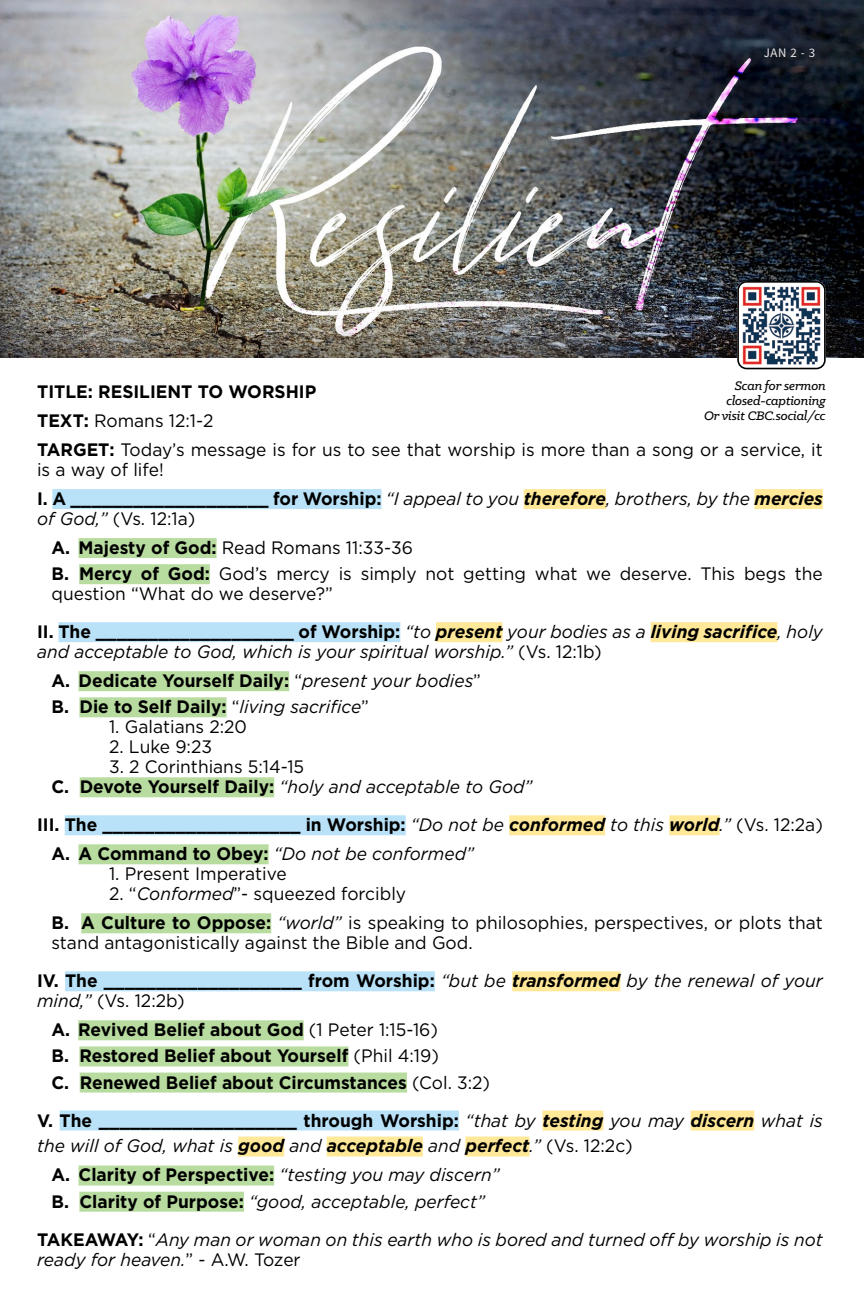
<style>
.page{position:relative;width:864px;height:1296px;background:#fff}
.page>*{position:absolute;margin:0;border:0;box-sizing:border-box;transform-origin:0 0}
.t1{font:18px/29px "Gotham";color:#000}
.t2{font:italic 18px/20px "Gotham";color:#000}
.t3{font:700 18px/29px "Gotham";color:#000}
.t4{font:italic 500 14px/15px "Klinic Slab";letter-spacing:-.01em;color:#000101;text-align:right}
.t5{font:13px "Source Sans Pro";color:#e5e6e7}
.s1{font-weight:700}
.s2{font-weight:400}
.s3{font-weight:400;font-style:italic}
.s4{font-style:italic}
.s5{font-weight:700;font-style:normal}
.s6{font-style:normal}
.s7{font-weight:700;font-style:italic}
</style>
<div class="page">
<img style="left:0;top:0;width:864px;height:357px">
<img style="left:737px;top:281px;width:89px;height:88px">
<div style="left:737px;top:281px;width:89px;height:88px;border:2px solid #000101;border-radius:9px"></div>
<div style="left:52px;top:489px;width:330px;height:20px;background:#b9e2f8"></div>
<div style="left:524px;top:489px;width:82px;height:20px;background:#ffe898"></div>
<div style="left:754px;top:489px;width:69px;height:20px;background:#ffe898"></div>
<div style="left:79px;top:538px;width:138px;height:20px;background:#b8db9f"></div>
<div style="left:79px;top:564px;width:131px;height:20px;background:#b8db9f"></div>
<div style="left:58px;top:622px;width:342px;height:20px;background:#b9e2f8"></div>
<div style="left:436px;top:622px;width:67px;height:20px;background:#ffe898"></div>
<div style="left:651px;top:622px;width:126px;height:20px;background:#ffe898"></div>
<div style="left:79px;top:671px;width:210px;height:20px;background:#b8db9f"></div>
<div style="left:79px;top:697px;width:148px;height:20px;background:#b8db9f"></div>
<div style="left:80px;top:777px;width:194px;height:20px;background:#b8db9f"></div>
<div style="left:65px;top:815px;width:341px;height:20px;background:#b9e2f8"></div>
<div style="left:509px;top:815px;width:96px;height:20px;background:#ffe898"></div>
<div style="left:669px;top:815px;width:50px;height:20px;background:#ffe898"></div>
<div style="left:79px;top:844px;width:190px;height:20px;background:#b8db9f"></div>
<div style="left:81px;top:913px;width:190px;height:20px;background:#b8db9f"></div>
<div style="left:65px;top:971px;width:370px;height:20px;background:#b9e2f8"></div>
<div style="left:512px;top:971px;width:108px;height:20px;background:#ffe898"></div>
<div style="left:78px;top:1020px;width:226px;height:20px;background:#b8db9f"></div>
<div style="left:79px;top:1046px;width:269px;height:20px;background:#b8db9f"></div>
<div style="left:80px;top:1073px;width:327px;height:20px;background:#b8db9f"></div>
<div style="left:60px;top:1111px;width:399px;height:20px;background:#b9e2f8"></div>
<div style="left:542px;top:1111px;width:61px;height:20px;background:#ffe898"></div>
<div style="left:691px;top:1111px;width:63px;height:20px;background:#ffe898"></div>
<div style="left:238px;top:1137px;width:46px;height:20px;background:#ffe898"></div>
<div style="left:327px;top:1137px;width:96px;height:20px;background:#ffe898"></div>
<div style="left:465px;top:1137px;width:64px;height:20px;background:#ffe898"></div>
<div style="left:79px;top:1166px;width:195px;height:20px;background:#b8db9f"></div>
<div style="left:79px;top:1192px;width:165px;height:20px;background:#b8db9f"></div>
<p class="t5" style="left:764px;top:45px;width:53px">JAN 2 - 3</p>
<p class="t4" style="left:704px;top:378px;width:123px">Scan for sermon closed-captioning<br>Or visit CBC.social/cc</p>
<p class="t1" style="left:37px;top:377px;width:787px"><span class="s1">TITLE: RESILIENT TO WORSHIP<br>TEXT:</span> Romans 12:1-2<br><span class="s1">TARGET:</span> Today’s message is for us to see that worship is more than a song or a service, it</p>
<p class="t3" style="left:37px;top:455px;width:787px"><span class="s2">is a way of life!<br></span>I. A ___________________ for Worship: <span class="s3">“I appeal to you</span> <span class="s4">therefore</span><span class="s3">, brothers, by the</span> <span class="s4">mercies</span></p>
<p class="t1" style="left:51px;top:504px;width:363px;text-indent:-14px"><span class="s4">of God,”</span> (Vs. 12:1a)<br><span class="s1">A. Majesty of God:</span> Read Romans 11:33-36</p>
<p class="t1" style="left:51px;top:563px;width:773px;line-height:20px"><span class="s1">B. Mercy of God:</span> God’s mercy is simply not getting what we deserve. This begs the question “What do we deserve?”</p>
<p class="t2" style="left:37px;top:621px;width:787px"><span class="s5">II. The ___________________ of Worship:</span> “to <span class="s1">present</span> your bodies as a <span class="s1">living sacrifice</span>, holy and acceptable to God, which is your spiritual worship.” <span class="s6">(Vs. 12:1b)</span></p>
<p class="t3" style="left:51px;top:668px;width:431px;line-height:26.2px">A. Dedicate Yourself Daily: <span class="s2">“</span><span class="s3">present your bodies</span><span class="s2">”<br></span>B. Die to Self Daily: <span class="s2">“</span><span class="s3">living sacrifice</span><span class="s2">”</span></p>
<p class="t1" style="left:109px;top:712px;width:139px">1. Galatians 2:20</p>
<p class="t1" style="left:109px;top:732px;width:104px">2. Luke 9:23</p>
<p class="t2" style="left:51px;top:757px;width:483px;text-indent:58px"><span class="s6">3. 2 Corinthians 5:14-15<br></span><span class="s5">C. Devote Yourself Daily:</span> “holy and acceptable to God”</p>
<p class="t3" style="left:51px;top:810px;width:773px;text-indent:-14px">III. The ___________________ in Worship: <span class="s3">“Do not be</span> <span class="s4">conformed</span> <span class="s3">to this</span> <span class="s4">world</span><span class="s3">.”</span> <span class="s2">(Vs. 12:2a)<br></span>A. A Command to Obey: <span class="s3">“Do not be conformed”</span></p>
<p class="t1" style="left:109px;top:859px;width:179px">1. Present Imperative</p>
<p class="t1" style="left:51px;top:879px;width:773px;text-indent:58px">2. “<span class="s4">Conformed</span>”- squeezed forcibly<br><span class="s1">B. A Culture to Oppose:</span> <span class="s4">“world”</span> is speaking to philosophies, perspectives, or plots that</p>
<p class="t1" style="left:37px;top:924px;width:787px;line-height:38px;text-indent:14px">stand antagonistically against the Bible and God.<br><span class="s1">IV. The ___________________ from Worship:</span> <span class="s4">“but be</span> <span class="s7">transformed</span> <span class="s4">by the renewal of your</span></p>
<p class="t1" style="left:51px;top:986px;width:388px;text-indent:-14px"><span class="s4">mind,”</span> (Vs. 12:2b)<br><span class="s1">A. Revived Belief about God</span> (1 Peter 1:15-16)</p>
<p class="t3" style="left:51px;top:1043px;width:440px;line-height:26.2px">B. Restored Belief about Yourself <span class="s2">(Phil 4:19)<br></span>C. Renewed Belief about Circumstances <span class="s2">(Col. 3:2)</span></p>
<p class="t2" style="left:37px;top:1107px;width:787px;line-height:26px"><span class="s5">V. The ___________________ through Worship:</span> “that by <span class="s1">testing</span> you may <span class="s1">discern</span> what is the will of God, what is <span class="s1">good</span> and <span class="s1">acceptable</span> and <span class="s1">perfect</span>.” <span class="s6">(Vs. 12:2c)</span></p>
<p class="t2" style="left:51px;top:1162px;width:450px;line-height:26.2px"><span class="s5">A. Clarity of Perspective:</span> “testing you may discern”<br><span class="s5">B. Clarity of Purpose:</span> “good, acceptable, perfect”</p>
<p class="t2" style="left:37px;top:1229px;width:787px"><span class="s5">TAKEAWAY:</span> <span class="s6">“</span>Any man or woman on this earth who is bored and turned off by worship is not ready for heaven.<span class="s6">” - A.W. Tozer</span></p>
</div>
